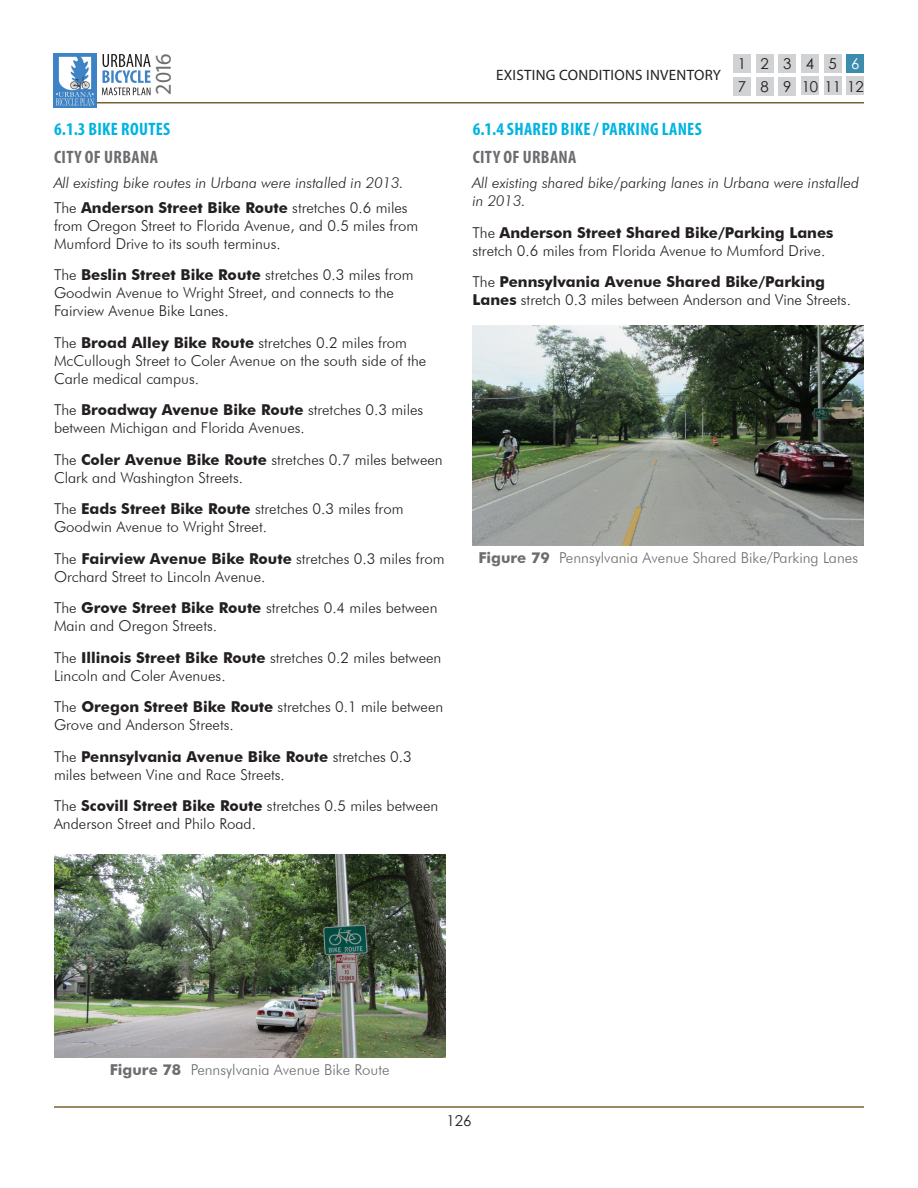
<style>
.page{position:relative;width:918px;height:1188px;background:#fff}
.page>*{position:absolute;margin:0;border:0;box-sizing:border-box;transform-origin:0 0}
.t1{font:22.5px "Myriad Pro";color:#6c6d70}
.t2{font:700 condensed 18px "Myriad Pro";letter-spacing:.02em;color:#00b4e0}
.t3{font:700 condensed 18px "Myriad Pro";letter-spacing:.02em;color:#6c6d70}
.t4{font:300 15px/18px "Futura BT";color:#231f20}
.t5{font:italic 300 15px/24.8px "Futura BT";color:#231f20}
.t6{font:300 15px "Futura BT";color:#6c6d70}
.t7{font:15px "Myriad Pro";letter-spacing:.02em;color:#231f20}
.t8{font:15px "Century Gothic";color:#231f20}
.s1{font-style:normal}
.s2{font-weight:700;font-style:normal}
.s3{font-weight:700}
.s4{color:#fff}
</style>
<div class="page">
<hr style="left:54px;top:1106px;width:810px;height:2px;background:#7c5f35">
<img style="left:54px;top:54px;width:43px;height:54px">
<hr style="left:97px;top:102px;width:767px;height:2px;background:#7c5f35">
<svg style="left:102px;top:54px;width:49px;height:41px"></svg>
<div style="left:824px;top:77px;width:17px;height:18px;background:#d1d2d4"></div>
<div style="left:847px;top:54px;width:17px;height:19px;background:#3c8cad"></div>
<div style="left:779px;top:54px;width:17px;height:19px;background:#d1d2d4"></div>
<div style="left:824px;top:54px;width:17px;height:19px;background:#d1d2d4"></div>
<div style="left:756px;top:77px;width:17px;height:18px;background:#d1d2d4"></div>
<div style="left:779px;top:77px;width:17px;height:18px;background:#d1d2d4"></div>
<div style="left:801px;top:77px;width:18px;height:18px;background:#d1d2d4"></div>
<div style="left:733px;top:77px;width:18px;height:18px;background:#d1d2d4"></div>
<div style="left:847px;top:77px;width:17px;height:18px;background:#d1d2d4"></div>
<div style="left:756px;top:54px;width:17px;height:19px;background:#d1d2d4"></div>
<div style="left:801px;top:54px;width:18px;height:19px;background:#d1d2d4"></div>
<div style="left:733px;top:54px;width:18px;height:19px;background:#d1d2d4"></div>
<img style="left:472px;top:326px;width:392px;height:220px">
<img style="left:54px;top:854px;width:392px;height:203px">
<h1 class="t1" style="left:149px;top:95px;width:43px;rotate:-90deg">2016</h1>
<p class="t2" style="left:54px;top:118px;width:118px">6.1.3 BIKE ROUTES</p>
<p class="t3" style="left:54px;top:146px;width:105px">CITY OF URBANA</p>
<p class="t5" style="left:54px;top:170px;width:355px">All existing bike routes in Urbana were installed in 2013.<br><span class="s1">The</span> <span class="s2">Anderson Street Bike Route</span> <span class="s1">stretches 0.6 miles</span></p>
<p class="t4" style="left:54px;top:216px;width:366px">from Oregon Street to Florida Avenue, and 0.5 miles from<br>Mumford Drive to its south terminus.</p>
<p class="t4" style="left:54px;top:266px;width:361px">The <span class="s3">Beslin Street Bike Route</span> stretches 0.3 miles from<br>Goodwin Avenue to Wright Street, and connects to the<br>Fairview Avenue Bike Lanes.</p>
<p class="t4" style="left:54px;top:333px;width:374px">The <span class="s3">Broad Alley Bike Route</span> stretches 0.2 miles from<br>McCullough Street to Coler Avenue on the south side of the<br>Carle medical campus.</p>
<p class="t4" style="left:54px;top:401px;width:371px">The <span class="s3">Broadway Avenue Bike Route</span> stretches 0.3 miles between Michigan and Florida Avenues.</p>
<p class="t4" style="left:54px;top:450px;width:390px">The <span class="s3">Coler Avenue Bike Route</span> stretches 0.7 miles between<br>Clark and Washington Streets.</p>
<p class="t4" style="left:54px;top:500px;width:351px">The <span class="s3">Eads Street Bike Route</span> stretches 0.3 miles from<br>Goodwin Avenue to Wright Street.</p>
<p class="t4" style="left:54px;top:549px;width:392px">The <span class="s3">Fairview Avenue Bike Route</span> stretches 0.3 miles from<br>Orchard Street to Lincoln Avenue.</p>
<p class="t4" style="left:54px;top:599px;width:385px">The <span class="s3">Grove Street Bike Route</span> stretches 0.4 miles between<br>Main and Oregon Streets.</p>
<p class="t4" style="left:54px;top:648px;width:389px">The <span class="s3">Illinois Street Bike Route</span> stretches 0.2 miles between<br>Lincoln and Coler Avenues.</p>
<p class="t4" style="left:54px;top:698px;width:391px">The <span class="s3">Oregon Street Bike Route</span> stretches 0.1 mile between<br>Grove and Anderson Streets.</p>
<p class="t4" style="left:54px;top:747px;width:359px">The <span class="s3">Pennsylvania Avenue Bike Route</span> stretches 0.3 miles between Vine and Race Streets.</p>
<p class="t4" style="left:54px;top:797px;width:386px">The <span class="s3">Scovill Street Bike Route</span> stretches 0.5 miles between<br>Anderson Street and Philo Road.</p>
<p class="t7" style="left:496px;top:66px;width:226px">EXISTING CONDITIONS INVENTORY</p>
<p class="t8" style="left:738px;top:53px;width:32px">1 2</p>
<p class="t8" style="left:806px;top:53px;width:10px">4</p>
<p class="t8" style="left:783px;top:53px;width:10px">3</p>
<p class="t8" style="left:829px;top:53px;width:32px">5 <span class="s4">6</span></p>
<p class="t8" style="left:738px;top:76px;width:127px">7 8 9 10 11 12</p>
<p class="t2" style="left:473px;top:118px;width:231px">6.1.4 SHARED BIKE / PARKING LANES</p>
<p class="t3" style="left:473px;top:146px;width:105px">CITY OF URBANA</p>
<p class="t5" style="left:472px;top:174px;width:388px;line-height:18px">All existing shared bike/parking lanes in Urbana were installed in 2013.</p>
<p class="t4" style="left:472px;top:223px;width:363px">The <span class="s3">Anderson Street Shared Bike/Parking Lanes </span>stretch 0.6 miles from Florida Avenue to Mumford Drive.</p>
<p class="t4" style="left:472px;top:273px;width:380px">The <span class="s3">Pennsylvania Avenue Shared Bike/Parking<br>Lanes</span> stretch 0.3 miles between Anderson and Vine Streets.</p>
<p class="t6" style="left:478px;top:549px;width:381px"><span class="s3">Figure 79</span> Pennsylvania Avenue Shared Bike/Parking Lanes</p>
<p class="t6" style="left:110px;top:1060px;width:281px"><span class="s3">Figure 78</span> Pennsylvania Avenue Bike Route</p>
<p class="t8" style="left:447px;top:1110px;width:26px">126</p>
</div>
